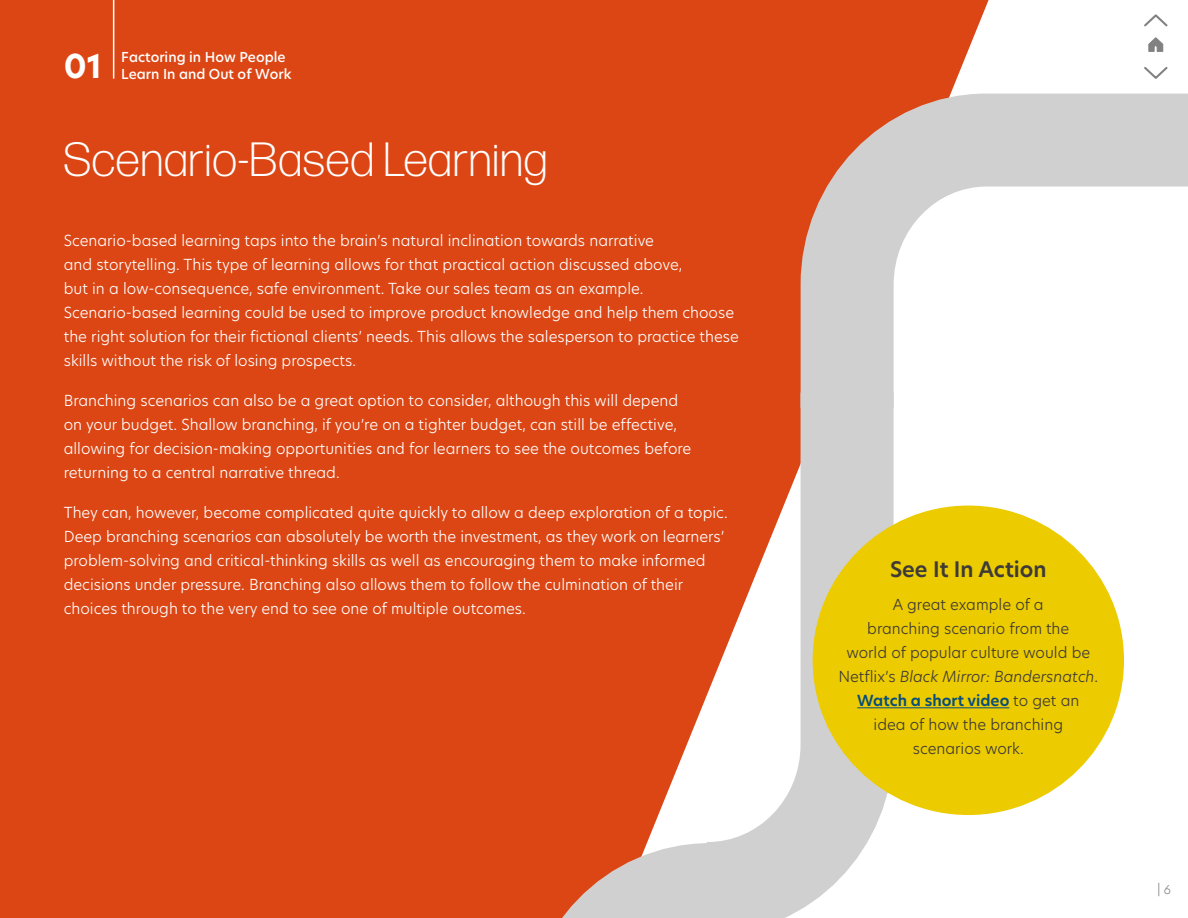
<style>
.page{position:relative;width:1188px;height:918px;background:#fff}
.page>*{position:absolute;margin:0;border:0;box-sizing:border-box;transform-origin:0 0}
.t1{font:300 48px "Forma DJR Display";letter-spacing:.03em;color:#fff}
.t2{font:700 32.25px "New Hero";color:#fff}
.t3{font:600 21px "New Hero";color:#3e3a37}
.t4{font:300 15px/24px "New Hero";color:#fff}
.t5{font:300 15px/24px "New Hero";color:#3e3a37;text-align:center}
.t6{font:500 13.5px "New Hero";color:#fff}
.t7{font:300 12px "New Hero";color:#8a8686}
.s1{font-style:italic}
.s2{font-weight:600;color:#064d7d}
</style>
<div class="page">
<div style="left:0;top:0;width:989px;height:918px;background:#db4614"></div>
<svg style="left:477px;top:797px;width:138px;height:121px;background:#da5123"></svg>
<svg style="left:754px;top:47px;width:434px;height:454px"></svg>
<svg style="left:615px;top:300px;width:325px;height:618px"></svg>
<div style="left:813px;top:506px;width:311px;height:309px;background:#eccb00;border-radius:50%"></div>
<hr style="left:857px;top:707px;width:152px;height:1px;background:#064d7d">
<svg style="left:1144px;top:14px;width:24px;height:13px"></svg>
<svg style="left:1144px;top:65px;width:24px;height:14px"></svg>
<svg style="left:1148px;top:37px;width:16px;height:15px"></svg>
<hr style="left:113px;top:0;width:1px;height:79px;background:#fff">
<h2 class="t2" style="left:64px;top:44px;width:40px">01</h2>
<p class="t6" style="left:121px;top:48px;width:166px">Factoring in How People</p>
<p class="t6" style="left:121px;top:64px;width:172px">Learn In and Out of Work</p>
<h1 class="t1" style="left:64px;top:132px;width:485px">Scenario-Based Learning</h1>
<p class="t4" style="left:64px;top:228px;width:677px">Scenario-based learning taps into the brain’s natural inclination towards narrative<br>and storytelling. This type of learning allows for that practical action discussed above,<br>but in a low-consequence, safe environment. Take our sales team as an example.<br>Scenario-based learning could be used to improve product knowledge and help them choose the right solution for their fictional clients’ needs. This allows the salesperson to practice these skills without the risk of losing prospects.</p>
<p class="t4" style="left:64px;top:388px;width:629px">Branching scenarios can also be a great option to consider, although this will depend on your budget. Shallow branching, if you’re on a tighter budget, can still be effective, allowing for decision-making opportunities and for learners to see the outcomes before returning to a central narrative thread.</p>
<p class="t4" style="left:64px;top:500px;width:665px">They can, however, become complicated quite quickly to allow a deep exploration of a topic.<br>Deep branching scenarios can absolutely be worth the investment, as they work on learners’ problem-solving and critical-thinking skills as well as encouraging them to make informed decisions under pressure. Branching also allows them to follow the culmination of their choices through to the very end to see one of multiple outcomes.</p>
<h3 class="t3" style="left:890px;top:555px;width:158px">See It In Action</h3>
<p class="t5" style="left:838px;top:592px;width:261px">A great example of a<br>branching scenario from the<br>world of popular culture would be<br>Netflix’s <span class="s1">Black Mirror: Bandersnatch</span>.<br><span class="s2">Watch a short video</span> to get an<br>idea of how the branching scenarios work.</p>
<p class="t7" style="left:1158px;top:881px;width:15px">| 6</p>
</div>
